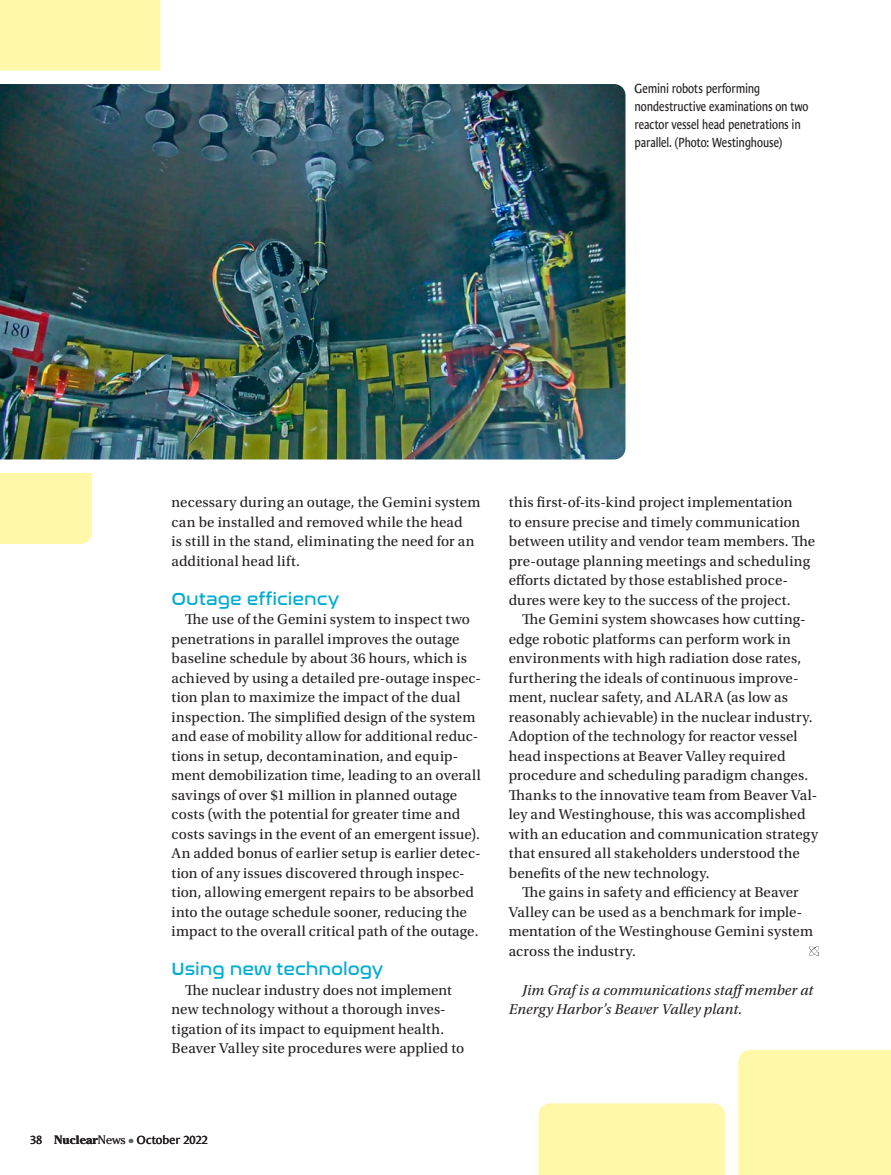
<style>
.page{position:relative;width:891px;height:1175px;background:#fff}
.page>*{position:absolute;margin:0;border:0;box-sizing:border-box;transform-origin:0 0}
.t1{font:18px "Nasalization Rg";letter-spacing:-.005em;color:#00add1}
.t2{font:15px/19.5px "Utopia Std";letter-spacing:.01em;color:#231f20}
.t3{font:italic 15px/19.5px "Utopia Std";letter-spacing:.005em;color:#231f20}
.t4{font:13.5px/18px "Le Monde Sans Std";letter-spacing:-.005em;color:#231f20;scale:.8 1}
.t5{font:12px "Le Monde Sans Std";color:#231f20}
.s1{font-family:"Cheltenham Std";font-weight:700}
.s2{font-family:"Cheltenham Std";font-weight:300}
.s3{color:#636466}
</style>
<div class="page">
<svg style="left:809px;top:946px;width:10px;height:10px"></svg>
<div style="left:0;top:0;width:161px;height:70px;background:#fff8a8"></div>
<svg style="left:538px;top:1049px;width:353px;height:125px"></svg>
<div style="left:0;top:473px;width:92px;height:71px;background:#fff8a8"></div>
<img style="left:0;top:70px;width:626px;height:390px">
<p class="t4" style="left:634px;top:79px;width:219px">Gemini robots performing nondestructive examinations on two reactor vessel head penetrations in parallel. (Photo: Westinghouse)</p>
<p class="t2" style="left:172px;top:493px;width:310px">necessary during an outage, the Gemini system can be installed and removed while the head<br>is still in the stand, eliminating the need for an additional head lift.</p>
<p class="t1" style="left:172px;top:582px;width:169px">Outage efficiency</p>
<p class="t2" style="left:172px;top:610px;width:311px;text-indent:14px">The use of the Gemini system to inspect two penetrations in parallel improves the outage baseline schedule by about 36 hours, which is achieved by using a detailed pre-outage inspec&shy;tion plan to maximize the impact of the dual inspection. The simplified design of the system and ease of mobility allow for additional reduc&shy;tions in setup, decontamination, and equip&shy;ment demobilization time, leading to an overall savings of over $1 million in planned outage costs (with the potential for greater time and costs savings in the event of an emergent issue).<br>An added bonus of earlier setup is earlier detec&shy;tion of any issues discovered through inspec&shy;tion, allowing emergent repairs to be absorbed into the outage schedule sooner, reducing the impact to the overall critical path of the outage.</p>
<p class="t1" style="left:172px;top:953px;width:213px">Using new technology</p>
<p class="t2" style="left:172px;top:980px;width:294px;text-indent:14px">The nuclear industry does not implement new technology without a thorough inves&shy;tigation of its impact to equipment health.<br>Beaver Valley site procedures were applied to</p>
<p class="t2" style="left:509px;top:493px;width:308px">this first-of-its-kind project implementation<br>to ensure precise and timely communication between utility and vendor team members. The pre-outage planning meetings and scheduling efforts dictated by those established proce&shy;dures were key to the success of the project.</p>
<p class="t2" style="left:509px;top:610px;width:311px;text-indent:14px">The Gemini system showcases how cutting&shy;edge robotic platforms can perform work in environments with high radiation dose rates, furthering the ideals of continuous improve&shy;ment, nuclear safety, and ALARA (as low as reasonably achievable) in the nuclear industry.<br>Adoption of the technology for reactor vessel head inspections at Beaver Valley required procedure and scheduling paradigm changes.<br>Thanks to the innovative team from Beaver Val&shy;ley and Westinghouse, this was accomplished with an education and communication strategy that ensured all stakeholders understood the benefits of the new technology.</p>
<p class="t2" style="left:509px;top:883px;width:306px;text-indent:14px">The gains in safety and efficiency at Beaver Valley can be used as a benchmark for imple&shy;mentation of the Westinghouse Gemini system across the industry.</p>
<p class="t3" style="left:509px;top:980px;width:306px;text-indent:14px">Jim Graf is a communications staffmember at<br>Energy Harbor’s Beaver Valley plant.</p>
<p class="t5" style="left:30px;top:1132px;width:179px">38 <span class="s1">Nuclear</span><span class="s2">News</span> <span class="s3">●</span> October 2022</p>
</div>
